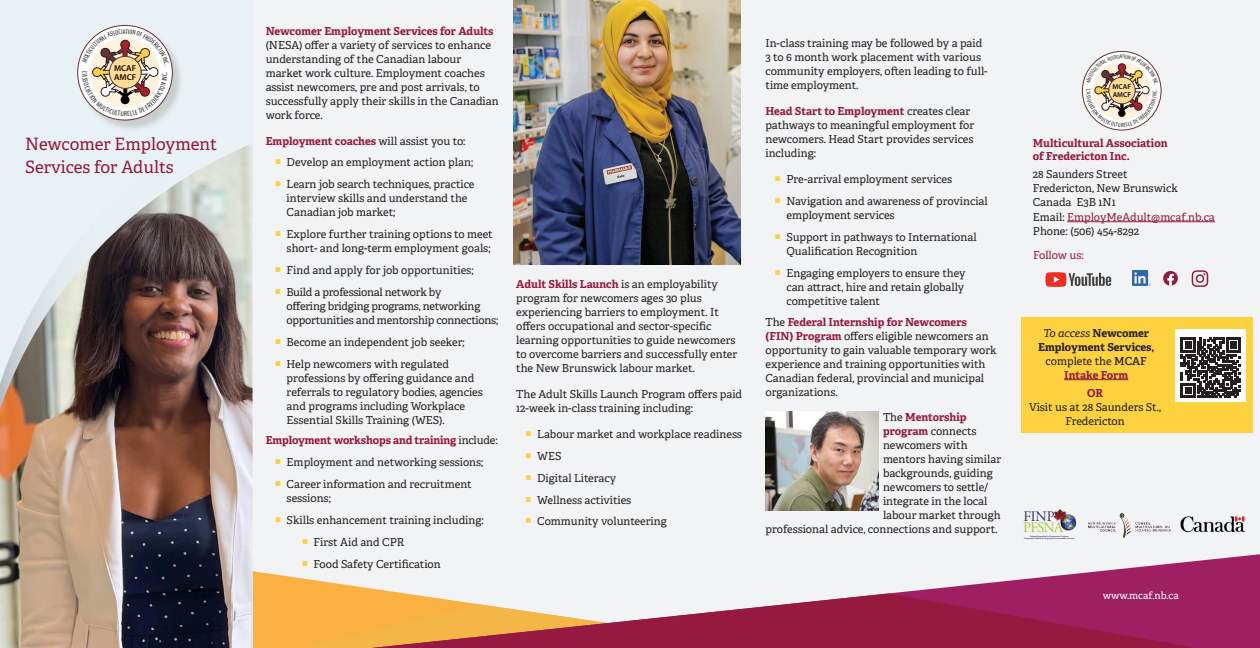
<style>
.page{position:relative;width:1260px;height:648px;background:#fff}
.page>*{position:absolute;margin:0;border:0;box-sizing:border-box;transform-origin:0 0}
.t1{font:17px/23px "Adelle PE";letter-spacing:-.005em;color:#96193f}
.t2{font:14.5px/10.7px "Adobe Garamond Pro";letter-spacing:-.055em;color:#acc437}
.body{font:11px/14px "Adelle PE";color:#231f20}
.text_indented{font:11px/14px "Adelle PE";color:#231f20}
.text_indented-2{font:11px/14px "Adelle PE";letter-spacing:-.02em;color:#231f20}
.subsections{font:700 11px "Adelle PE";letter-spacing:-.01em;color:#96193f}
.Adress{font:11px "Adelle PE";color:#231f20}
.body-2{font:700 11px/14px "Adelle PE";letter-spacing:-.005em;color:#231f20;text-align:center}
.Adress-2{font:700 11px/13px "Adelle PE";color:#96193f}
.Adress-3{font:11px "Adelle PE";color:#96193f}
.text_indented_lesss_space{font:11px "Adelle PE";color:#231f20}
.body-3{font:700 11px "Adelle PE";letter-spacing:-.005em;color:#96193f}
.body-4{font:11px "Adelle PE";letter-spacing:-.005em;color:#961a40}
.Adress-4{font:10px "Adelle PE";color:#fff}
.t3{font:600 8.6px "Myriad Pro";color:#11080a}
.t4{font:600 7.2px "Myriad Pro";color:#11080a}
.t5{font:600 2.1px/2.5px "Myriad Pro";color:#252161;text-align:center}
.s1{font-weight:700;color:#96193f}
.s2{font-weight:400;color:#231f20}
.s3{color:#ffcf43}
.s4{color:#231f20}
.s5{font-weight:400;font-style:italic}
.s6{font-weight:400}
.s7{font-family:"Adelle PE Sb";font-weight:400}
.s8{color:#96193f}
.s9{color:#2c3469}
</style>
<div class="page">
<div style="left:247px;top:0;width:1013px;height:648px;background:#f2f3f4"></div>
<svg style="left:253px;top:571px;width:119px;height:77px;fill:#fbb042"></svg>
<div style="left:301px;top:605px;width:71px;height:43px;background:#fbb042"></div>
<svg style="left:372px;top:554px;width:888px;height:94px"></svg>
<svg style="left:372px;top:593px;width:825px;height:55px;fill:#9e1f42"></svg>
<div style="left:0;top:0;width:253px;height:648px;background:#e8f2f4"></div>
<img style="left:0;top:144px;width:253px;height:504px">
<img style="left:513px;top:0;width:228px;height:265px">
<hr style="left:1067px;top:221px;width:148px;height:1px;background:#96193f">
<svg style="left:1082px;top:51px;width:79px;height:79px"></svg>
<div style="left:1082px;top:51px;width:79px;height:79px;border:1px solid #673334;border-radius:50%"></div>
<div style="left:79px;top:27px;width:106px;height:106px;background:#231f20;opacity:.17"></div>
<svg style="left:78px;top:25px;width:94px;height:95px"></svg>
<div style="left:1021px;top:318px;width:232px;height:115px;background:#fed13e"></div>
<hr style="left:1064px;top:379px;width:64px;height:1px;background:#96193f">
<div style="left:1175px;top:330px;width:71px;height:72px;background:#fff"></div>
<svg style="left:1181px;top:338px;width:59px;height:59px"></svg>
<img style="left:1089px;top:514px;width:82px;height:24px">
<img style="left:1180px;top:516px;width:66px;height:17px">
<img style="left:1053px;top:509px;width:24px;height:22px">
<img style="left:1133px;top:271px;width:17px;height:15px">
<svg style="left:1045px;top:272px;width:66px;height:15px"></svg>
<svg style="left:1163px;top:271px;width:15px;height:15px"></svg>
<svg style="left:1192px;top:270px;width:16px;height:17px"></svg>
<img style="left:765px;top:412px;width:114px;height:98px">
<svg style="left:1086px;top:55px;width:72px;height:72px"></svg>
<svg style="left:82px;top:29px;width:87px;height:87px;background:#e1d4c6"></svg>
<p class="t3" style="left:114px;top:63px;width:24px">MCAF</p>
<p class="t3" style="left:114px;top:71px;width:24px">AMCF</p>
<p class="t1" style="left:25px;top:131px;width:193px">Newcomer Employment<br>Services for Adults</p>
<p class="body" style="left:266px;top:24px;width:235px"><span class="s1">Newcomer Employment Services for Adults </span>(NESA) offer a variety of services to enhance understanding of the Canadian labour market work culture. Employment coaches assist newcomers, pre and post arrivals, to successfully apply their skills in the Canadian work force.</p>
<p class="subsections" style="left:266px;top:133px;width:201px">Employment coaches <span class="s2">will assist you to:</span></p>
<p class="text_indented" style="left:275px;top:155px;width:200px"><span class="s3">○</span> Develop an employment action plan;</p>
<p class="text_indented" style="left:287px;top:177px;width:189px;text-indent:-12px"><span class="s3">○</span> Learn job search techniques, practice interview skills and understand the<br>Canadian job market;</p>
<p class="text_indented" style="left:275px;top:227px;width:220px;text-align:right"><span class="s3">○</span> Explore further training options to meet short- and long-term employment goals;</p>
<p class="text_indented" style="left:275px;top:263px;width:200px"><span class="s3">○</span> Find and apply for job opportunities;</p>
<p class="text_indented-2" style="left:286px;top:284px;width:213px;text-indent:-12px"><span class="s3">○</span> Build a professional network by<br>offering bridging programs, networking opportunities and mentorship connections;</p>
<p class="text_indented" style="left:275px;top:334px;width:192px"><span class="s3">○</span> Become an independent job seeker;</p>
<p class="text_indented" style="left:287px;top:356px;width:198px;text-indent:-12px"><span class="s3">○</span> Help newcomers with regulated professions by offering guidance and referrals to regulatory bodies, agencies and programs including Workplace Essential Skills Training (WES).</p>
<p class="subsections" style="left:266px;top:433px;width:234px">Employment workshops and training <span class="s2">include:</span></p>
<p class="text_indented" style="left:275px;top:455px;width:210px"><span class="s3">○</span> Employment and networking sessions;</p>
<p class="text_indented" style="left:287px;top:477px;width:187px;text-indent:-12px"><span class="s3">○</span> Career information and recruitment sessions;</p>
<p class="text_indented" style="left:275px;top:513px;width:211px"><span class="s3">○</span> Skills enhancement training including:</p>
<p class="text_indented_lesss_space" style="left:302px;top:534px;width:104px"><span class="s3">○</span> First Aid and CPR</p>
<p class="text_indented" style="left:302px;top:556px;width:141px"><span class="s3">○</span> Food Safety Certification</p>
<p class="body" style="left:516px;top:277px;width:223px"><span class="s1">Adult Skills Launch</span> is an employability program for newcomers ages 30 plus experiencing barriers to employment. It offers occupational and sector-specific learning opportunities to guide newcomers to overcome barriers and successfully enter the New Brunswick labour market.</p>
<p class="body" style="left:516px;top:386px;width:227px">The Adult Skills Launch Program offers paid<br>12-week in-class training including:</p>
<p class="text_indented" style="left:525px;top:427px;width:218px"><span class="s3">○</span> Labour market and workplace readiness</p>
<p class="text_indented" style="left:525px;top:449px;width:38px"><span class="s3">○</span> WES</p>
<p class="text_indented" style="left:525px;top:470px;width:92px"><span class="s3">○</span> Digital Literacy</p>
<p class="text_indented" style="left:525px;top:492px;width:108px"><span class="s3">○</span> Wellness activities</p>
<p class="text_indented" style="left:525px;top:514px;width:143px"><span class="s3">○</span> Community volunteering</p>
<p class="body" style="left:765px;top:36px;width:224px">In-class training may be followed by a paid 3 to 6 month work placement with various community employers, often leading to full&shy;time employment.</p>
<p class="body" style="left:765px;top:103px;width:210px"><span class="s1">Head Start to Employment</span> creates clear pathways to meaningful employment for newcomers. Head Start provides services including:</p>
<p class="text_indented" style="left:774px;top:172px;width:179px"><span class="s3">○</span> Pre-arrival employment services</p>
<p class="text_indented" style="left:786px;top:194px;width:203px;text-indent:-12px"><span class="s3">○</span> Navigation and awareness of provincial employment services</p>
<p class="text_indented" style="left:786px;top:229px;width:192px;text-indent:-12px"><span class="s3">○</span> Support in pathways to International<br>Qualification Recognition</p>
<p class="text_indented" style="left:786px;top:265px;width:181px;text-indent:-12px"><span class="s3">○</span> Engaging employers to ensure they can attract, hire and retain globally competitive talent</p>
<p class="body" style="left:765px;top:314px;width:233px">The <span class="s1">Federal Internship for Newcomers (FIN) Program</span> offers eligible newcomers an opportunity to gain valuable temporary work experience and training opportunities with Canadian federal, provincial and municipal organizations.</p>
<p class="body-3" style="left:883px;top:409px;width:85px"><span class="s2">The</span> Mentorship</p>
<p class="body" style="left:883px;top:424px;width:95px"><span class="s1">program</span> connects</p>
<p class="body" style="left:883px;top:438px;width:86px">newcomers with</p>
<p class="body" style="left:883px;top:452px;width:120px">mentors having similar</p>
<p class="body" style="left:883px;top:466px;width:111px">backgrounds, guiding</p>
<p class="body" style="left:883px;top:480px;width:107px">newcomers to settle/</p>
<p class="body" style="left:883px;top:494px;width:106px">integrate in the local</p>
<p class="body" style="left:883px;top:508px;width:119px">labour market through</p>
<p class="body" style="left:765px;top:522px;width:234px">professional advice, connections and support.</p>
<p class="t4" style="left:1113px;top:82px;width:20px">MCAF</p>
<p class="t4" style="left:1113px;top:90px;width:20px">AMCF</p>
<p class="Adress-2" style="left:1033px;top:136px;width:136px">Multicultural Association of Fredericton Inc.</p>
<p class="Adress" style="left:1033px;top:166px;width:96px">28 Saunders Street</p>
<p class="Adress" style="left:1033px;top:180px;width:147px">Fredericton, New Brunswick</p>
<p class="Adress" style="left:1033px;top:194px;width:84px">Canada E3B 1N1</p>
<p class="Adress-3" style="left:1033px;top:209px;width:184px"><span class="s4">Email:</span> EmployMeAdult@mcaf.nb.ca</p>
<p class="Adress" style="left:1033px;top:223px;width:108px">Phone: (506) 454-8292</p>
<p class="body-4" style="left:1033px;top:247px;width:52px">Follow us:</p>
<p class="body-2" style="left:1038px;top:325px;width:118px"><span class="s5">To access</span> Newcomer<br>Employment Services, <span class="s6">complete the</span> <span class="s7">MCAF<br></span><span class="s8">Intake Form</span></p>
<p class="body" style="left:1029px;top:386px;width:134px;text-align:center"><span class="s1">OR<br></span>Visit us at 28 Saunders St.,<br>Fredericton</p>
<p class="t2" style="left:1023px;top:512px;width:42px"><span class="s9">FINP<br></span>PFSNA</p>
<p class="t5" style="left:1024px;top:535px;width:52px">Federal Internship for Newcomers Program<br>Programme fédéral de stage pour les nouveaux arrivants</p>
<p class="Adress-4" style="left:1103px;top:588px;width:78px">www.mcaf.nb.ca</p>
</div>
